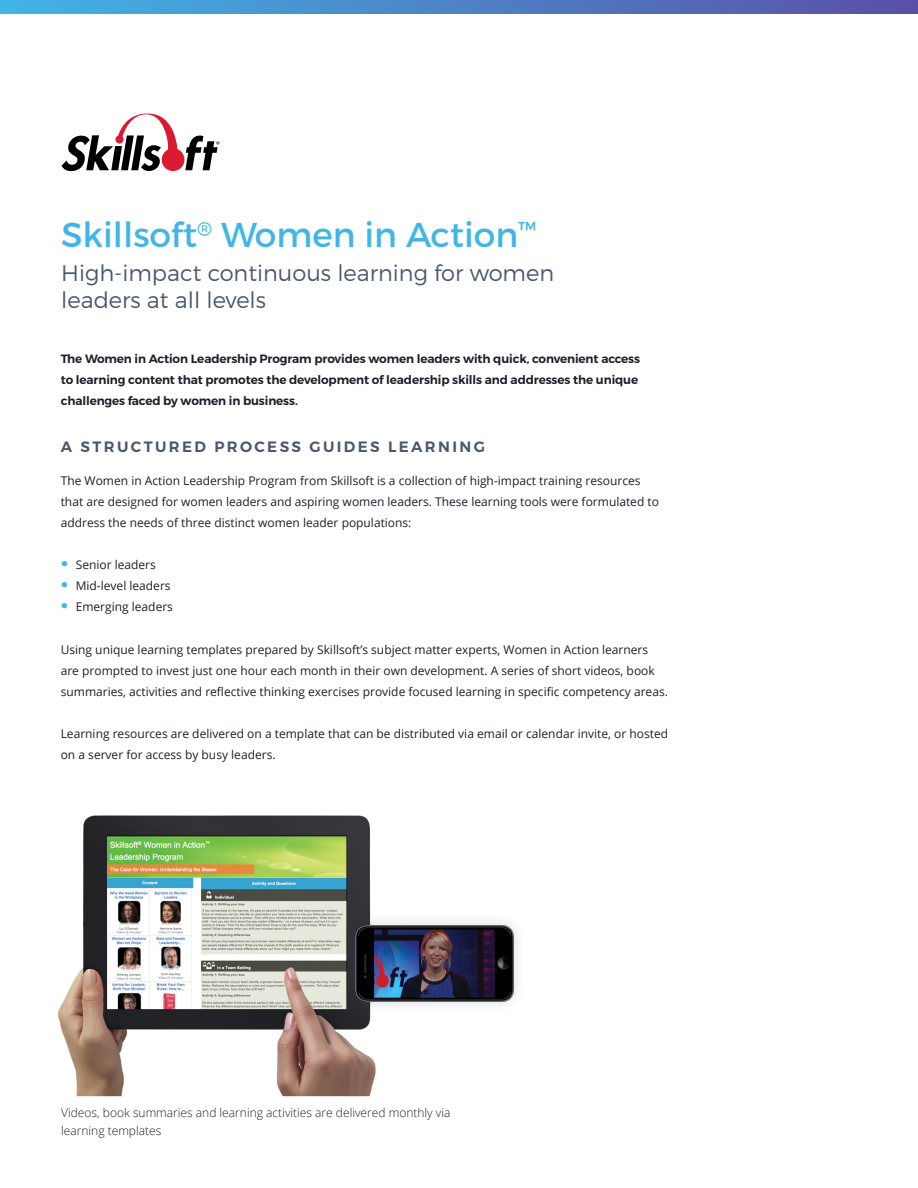
<style>
.page{position:relative;width:918px;height:1188px;background:#fff}
.page>*{position:absolute;margin:0;border:0;box-sizing:border-box;transform-origin:0 0}
.t1{font:34.5px "Montserrat";color:#41b6e6}
.t2{font:300 22.5px/27px "Montserrat";color:#4c5872}
.t3{font:600 15px "Montserrat";letter-spacing:.16em;color:#4c5872}
.t4{font:12px/21px "Open Sans";color:#1c202a}
.t5{font:600 12px/21px "Montserrat";letter-spacing:-.01em;color:#1c202a}
.t6{font:300 12px/18px "Open Sans";color:#1c202a}
.s1{font-family:"Helvetica Neue LT Std";font-weight:300;font-size:15px;color:#41b6e6}
</style>
<div class="page">
<svg style="left:62px;top:113px;width:157px;height:58px"></svg>
<svg style="left:0;top:0;width:918px;height:14px"></svg>
<img style="left:57px;top:815px;width:319px;height:281px">
<div style="left:343px;top:912px;width:184px;height:103px;background:#1f2a44;opacity:.19"></div>
<img style="left:356px;top:925px;width:157px;height:77px">
<h1 class="t1" style="left:61px;top:214px;width:476px">Skillsoft<sup>®</sup> Women in Action<sup>™</sup></h1>
<h2 class="t2" style="left:61px;top:259px;width:494px">High-impact continuous learning for women leaders at all levels</h2>
<p class="t5" style="left:61px;top:349px;width:581px">The Women in Action Leadership Program provides women leaders with quick, convenient access to learning content that promotes the development of leadership skills and addresses the unique challenges faced by women in business.</p>
<p class="t3" style="left:61px;top:437px;width:426px">A STRUCTURED PROCESS GUIDES LEARNING</p>
<p class="t4" style="left:61px;top:469px;width:600px">The Women in Action Leadership Program from Skillsoft is a collection of high-impact training resources that are designed for women leaders and aspiring women leaders. These learning tools were formulated to address the needs of three distinct women leader populations:</p>
<p class="t4" style="left:61px;top:554px;width:97px"><span class="s1">•</span> Senior leaders</p>
<p class="t4" style="left:61px;top:575px;width:111px"><span class="s1">•</span> Mid-level leaders</p>
<p class="t4" style="left:61px;top:596px;width:114px"><span class="s1">•</span> Emerging leaders</p>
<p class="t4" style="left:61px;top:639px;width:609px">Using unique learning templates prepared by Skillsoft’s subject matter experts, Women in Action learners are prompted to invest just one hour each month in their own development. A series of short videos, book summaries, activities and reflective thinking exercises provide focused learning in specific competency areas.</p>
<p class="t4" style="left:61px;top:723px;width:609px">Learning resources are delivered on a template that can be distributed via email or calendar invite, or hosted on a server for access by busy leaders.</p>
<p class="t6" style="left:61px;top:1104px;width:391px">Videos, book summaries and learning activities are delivered monthly via learning templates</p>
</div>
